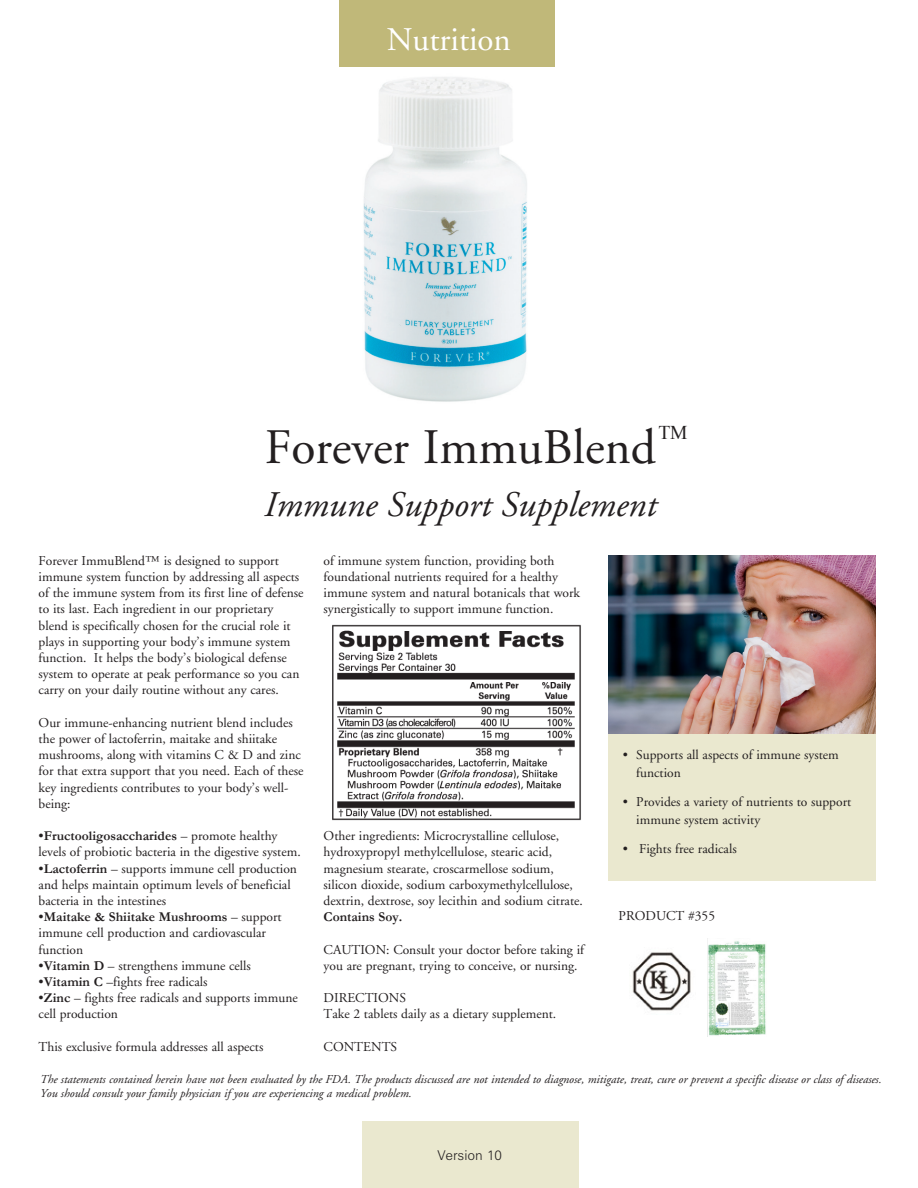
<style>
.page{position:relative;width:918px;height:1188px;background:#fff}
.page>*{position:absolute;margin:0;border:0;box-sizing:border-box;transform-origin:0 0}
.t1{font:49.5px "Adobe Garamond";color:#231f20}
.t2{font:italic 36px "Adobe Garamond";color:#231f20}
.t3{font:33px "Adobe Garamond";color:#fff}
.t4{font:19.5px "Times New Roman";color:#231f20}
.Key_Points{font:13.5px/16.2px "Adobe Garamond";color:#231f20}
.t5{font:300 13.5px "Zurich BT";color:#231f20}
.t6{font:italic 12px/14.4px "Adobe Garamond";color:#231f20}
.s1{font-family:"Garamond";font-weight:700}
</style>
<div class="page">
<div style="left:608px;top:734px;width:268px;height:146px;background:#eae8cf"></div>
<div style="left:339px;top:0;width:216px;height:67px;background:#c0b879"></div>
<div style="left:362px;top:1121px;width:216px;height:67px;background:#eae8cf"></div>
<img style="left:609px;top:556px;width:266px;height:177px">
<img style="left:363px;top:77px;width:164px;height:325px">
<img style="left:632px;top:952px;width:59px;height:59px">
<img style="left:332px;top:624px;width:249px;height:197px">
<img style="left:707px;top:939px;width:59px;height:97px">
<p class="t3" style="left:387px;top:22px;width:126px">Nutrition</p>
<p class="t4" style="left:658px;top:419px;width:31px">TM</p>
<p class="t1" style="left:265px;top:420px;width:393px">Forever ImmuBlend</p>
<p class="t2" style="left:264px;top:485px;width:394px">Immune Support Supplement</p>
<p class="Key_Points" style="left:39px;top:553px;width:267px">Forever ImmuBlend™ is designed to support immune system function by addressing all aspects of the immune system from its first line of defense to its last. Each ingredient in our proprietary blend is specifically chosen for the crucial role it plays in supporting your body’s immune system function. It helps the body’s biological defense system to operate at peak performance so you can carry on your daily routine without any cares.</p>
<p class="Key_Points" style="left:39px;top:715px;width:266px">Our immune-enhancing nutrient blend includes the power of lactoferrin, maitake and shiitake mushrooms, along with vitamins C &amp; D and zinc for that extra support that you need. Each of these key ingredients contributes to your body’s well&shy;being:</p>
<p class="Key_Points" style="left:39px;top:828px;width:264px">•<span class="s1">Fructooligosaccharides</span> – promote healthy levels of probiotic bacteria in the digestive system.</p>
<p class="Key_Points" style="left:39px;top:860px;width:260px">•<span class="s1">Lactoferrin</span> – supports immune cell production and helps maintain optimum levels of beneficial bacteria in the intestines</p>
<p class="Key_Points" style="left:39px;top:909px;width:245px">•<span class="s1">Maitake &amp; Shiitake Mushrooms</span> – support immune cell production and cardiovascular function</p>
<p class="Key_Points" style="left:39px;top:958px;width:214px">•<span class="s1">Vitamin D</span> – strengthens immune cells</p>
<p class="Key_Points" style="left:39px;top:974px;width:170px">•<span class="s1">Vitamin C</span> –fights free radicals</p>
<p class="Key_Points" style="left:39px;top:990px;width:261px">•<span class="s1">Zinc</span> – fights free radicals and supports immune cell production</p>
<p class="Key_Points" style="left:39px;top:1039px;width:226px">This exclusive formula addresses all aspects</p>
<p class="Key_Points" style="left:324px;top:553px;width:258px">of immune system function, providing both foundational nutrients required for a healthy immune system and natural botanicals that work synergistically to support immune function.</p>
<p class="Key_Points" style="left:324px;top:828px;width:261px">Other ingredients: Microcrystalline cellulose, hydroxypropyl methylcellulose, stearic acid, magnesium stearate, croscarmellose sodium, silicon dioxide, sodium carboxymethylcellulose, dextrin, dextrose, soy lecithin and sodium citrate.<br><span class="s1">Contains Soy.</span></p>
<p class="Key_Points" style="left:324px;top:941px;width:262px">CAUTION: Consult your doctor before taking if you are pregnant, trying to conceive, or nursing.</p>
<p class="Key_Points" style="left:324px;top:990px;width:84px">DIRECTIONS</p>
<p class="Key_Points" style="left:324px;top:1006px;width:234px">Take 2 tablets daily as a dietary supplement.</p>
<p class="Key_Points" style="left:324px;top:1039px;width:75px">CONTENTS</p>
<p class="Key_Points" style="left:636px;top:746px;width:204px;line-height:18px;text-indent:-14px">• Supports all aspects of immune system function</p>
<p class="Key_Points" style="left:636px;top:793px;width:217px;line-height:18px;text-indent:-14px">• Provides a variety of nutrients to support immune system activity</p>
<p class="Key_Points" style="left:623px;top:841px;width:115px">• Fights free radicals</p>
<p class="Key_Points" style="left:619px;top:908px;width:98px">PRODUCT #355</p>
<p class="t6" style="left:40px;top:1072px;width:843px">The statements contained herein have not been evaluated by the FDA. The products discussed are not intended to diagnose, mitigate, treat, cure or prevent a specific disease or class of diseases.<br>You should consult your family physician if you are experiencing a medical problem.</p>
<p class="t5" style="left:437px;top:1147px;width:66px">Version 10</p>
</div>
